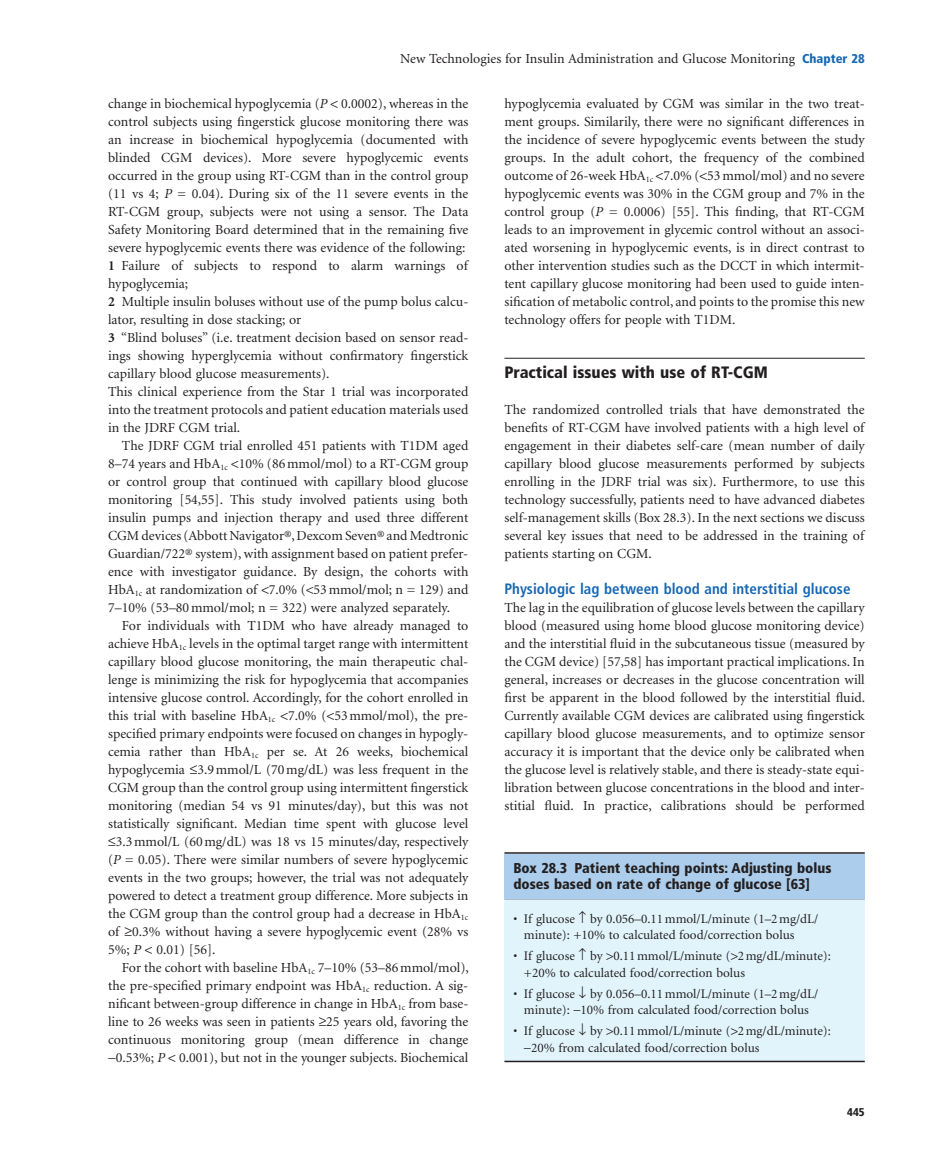
<style>
.page{position:relative;width:932px;height:1174px;background:#fff}
.page>*{position:absolute;margin:0;border:0;box-sizing:border-box;transform-origin:0 0}
.t1{font:900 condensed 16.5px "Frutiger";color:#231f20}
.t2{font:700 condensed 15px "Frutiger";color:#1768b4}
.t3{font:900 condensed 14.25px/16.5px "Frutiger";color:#231f20}
.t4{font:13.8px/18px "Minion";color:#231f20;text-align:justify}
.t5{font:13.2px/16.5px "Minion";color:#231f20}
.t6{font:900 condensed 11.25px "Frutiger";color:#231f20}
.s1{font-family:"Frutiger";font-weight:900;font-stretch:condensed;font-size:12.75px;color:#1768b4}
.s2{font-style:italic}
.s3{font-weight:700}
</style>
<div class="page">
<hr style="left:504px;top:358px;width:360px;height:1px;background:#231f20">
<div style="left:504px;top:899px;width:360px;height:161px;background:#e1f4fc"></div>
<hr style="left:504px;top:898px;width:360px;height:1px;background:#231f20">
<div style="left:504px;top:853px;width:360px;height:45px;background:#accdeb"></div>
<hr style="left:504px;top:1060px;width:360px;height:2px;background:#231f20">
<hr style="left:504px;top:852px;width:360px;height:1px;background:#231f20">
<p class="t4" style="left:400px;top:51px;width:466px">New Technologies for Insulin Administration and Glucose Monitoring <span class="s1">Chapter 28</span></p>
<p class="t4" style="left:108px;top:96px;width:362px;text-align:left">change in biochemical hypoglycemia ( <span class="s2">P</span> 0.0002), whereas in the control subjects using fingerstick glucose monitoring there was an increase in biochemical hypoglycemia (documented with blinded CGM devices). More severe hypoglycemic events occurred in the group using RT - CGM than in the control group (11 vs 4; <span class="s2">P</span> = 0.04). During six of the 11 severe events in the RT - CGM group, subjects were not using a sensor. The Data Safety Monitoring Board determined that in the remaining five severe hypoglycemic events there was evidence of the following:<br><span class="s3">1</span> Failure of subjects to respond to alarm warnings of hypoglycemia;<br><span class="s3">2</span> Multiple insulin boluses without use of the pump bolus calcu&shy;lator, resulting in dose stacking; or<br><span class="s3">3</span> “ Blind boluses ” (i.e. treatment decision based on sensor read&shy;ings showing hyperglycemia without confirmatory fingerstick capillary blood glucose measurements).<br>This clinical experience from the Star 1 trial was incorporated into the treatment protocols and patient education materials used in the JDRF CGM trial.</p>
<p class="t4" style="left:108px;top:438px;width:362px;text-indent:14px">The JDRF CGM trial enrolled 451 patients with T1DM aged 8 – 74 years and HbA <sub>1c</sub> 10% (86 mmol/mol) to a RT - CGM group or control group that continued with capillary blood glucose monitoring [54,55] . This study involved patients using both insulin pumps and injection therapy and used three different CGM devices (Abbott Navigator ® , Dexcom Seven ® and Medtronic Guardian/722 ® system), with assignment based on patient prefer&shy;ence with investigator guidance. By design, the cohorts with HbA <sub>1c</sub> at randomization of 7.0% ( 53 mmol/mol; n = 129) and 7 – 10% (53 – 80 mmol/mol; n = 322) were analyzed separately.</p>
<p class="t4" style="left:108px;top:618px;width:362px;text-indent:14px">For individuals with T1DM who have already managed to achieve HbA <sub>1c</sub> levels in the optimal target range with intermittent capillary blood glucose monitoring, the main therapeutic chal&shy;lenge is minimizing the risk for hypoglycemia that accompanies intensive glucose control. Accordingly, for the cohort enrolled in this trial with baseline HbA <sub>1c</sub> 7.0% ( 53 mmol/mol), the pre - specified primary endpoints were focused on changes in hypogly&shy;cemia rather than HbA <sub>1c</sub> per se. At 26 weeks, biochemical hypoglycemia ≤ 3.9 mmol/L (70 mg/dL) was less frequent in the CGM group than the control group using intermittent fingerstick monitoring (median 54 vs 91 minutes/day), but this was not statistically significant. Median time spent with glucose level ≤ 3.3 mmol/L (60 mg/dL) was 18 vs 15 minutes/day, respectively ( <span class="s2">P</span> = 0.05). There were similar numbers of severe hypoglycemic events in the two groups; however, the trial was not adequately powered to detect a treatment group difference. More subjects in the CGM group than the control group had a decrease in HbA <sub>1c </sub>of ≥ 0.3% without having a severe hypoglycemic event (28% vs 5%; <span class="s2">P</span> 0.01) [56] .</p>
<p class="t4" style="left:108px;top:960px;width:362px;text-indent:14px">For the cohort with baseline HbA <sub>1c</sub> 7 – 10% (53 – 86 mmol/mol), the pre - specified primary endpoint was HbA <sub>1c</sub> reduction. A sig&shy;nificant between - group difference in change in HbA <sub>1c</sub> from base&shy;line to 26 weeks was seen in patients ≥ 25 years old, favoring the continuous monitoring group (mean difference in change − 0.53%; <span class="s2">P</span> 0.001), but not in the younger subjects. Biochemical</p>
<p class="t4" style="left:504px;top:96px;width:362px">hypoglycemia evaluated by CGM was similar in the two treat&shy;ment groups. Similarily, there were no significant differences in the incidence of severe hypoglycemic events between the study groups. In the adult cohort, the frequency of the combined outcome of 26 - week HbA <sub>1c</sub> 7.0% ( 53 mmol/mol) and no severe hypoglycemic events was 30% in the CGM group and 7% in the control group ( <span class="s2">P</span> = 0.0006) [55] . This finding, that RT - CGM leads to an improvement in glycemic control without an associ&shy;ated worsening in hypoglycemic events, is in direct contrast to other intervention studies such as the DCCT in which intermit&shy;tent capillary glucose monitoring had been used to guide inten&shy;sification of metabolic control, and points to the promise this new technology offers for people with T1DM.</p>
<p class="t1" style="left:504px;top:366px;width:265px">Practical i ssues with u se of RT - CGM</p>
<p class="t4" style="left:504px;top:402px;width:362px">The randomized controlled trials that have demonstrated the benefits of RT - CGM have involved patients with a high level of engagement in their diabetes self - care (mean number of daily capillary blood glucose measurements performed by subjects enrolling in the JDRF trial was six). Furthermore, to use this technology successfully, patients need to have advanced diabetes self - management skills (Box 28.3 ). In the next sections we discuss several key issues that need to be addressed in the training of patients starting on CGM.</p>
<p class="t2" style="left:504px;top:583px;width:347px">Physiologic l ag between b lood and i nterstitial g lucose</p>
<p class="t4" style="left:504px;top:600px;width:362px">The lag in the equilibration of glucose levels between the capillary blood (measured using home blood glucose monitoring device) and the interstitial fluid in the subcutaneous tissue (measured by the CGM device) [57,58] has important practical implications. In general, increases or decreases in the glucose concentration will first be apparent in the blood followed by the interstitial fluid.<br>Currently available CGM devices are calibrated using fingerstick capillary blood glucose measurements, and to optimize sensor accuracy it is important that the device only be calibrated when the glucose level is relatively stable, and there is steady - state equi&shy;libration between glucose concentrations in the blood and inter&shy;stitial fluid. In practice, calibrations should be performed</p>
<p class="t3" style="left:513px;top:860px;width:319px">Box 28.3 Patient teaching points: Adjusting bolus doses based on rate of change of glucose [63]</p>
<p class="t5" style="left:524px;top:911px;width:296px;text-indent:-10px">• If glucose ↑ by 0.056 – 0.11 mmol/L/minute (1 – 2 mg/dL/ minute): +10% to calculated food/correction bolus</p>
<p class="t5" style="left:524px;top:948px;width:308px;text-indent:-10px">• If glucose ↑ by 0.11 mmol/L/minute ( 2 mg/dL/minute): +20% to calculated food/correction bolus</p>
<p class="t5" style="left:513px;top:986px;width:306px;text-align:center">• If glucose ↓ by 0.056 – 0.11 mmol/L/minute (1 – 2 mg/dL/ minute): − 10% from calculated food/correction bolus</p>
<p class="t5" style="left:523px;top:1023px;width:308px;text-indent:-10px">• If glucose ↓ by 0.11 mmol/L/minute ( 2 mg/dL/minute): − 20% from calculated food/correction bolus</p>
<p class="t6" style="left:846px;top:1108px;width:19px">445</p>
</div>
